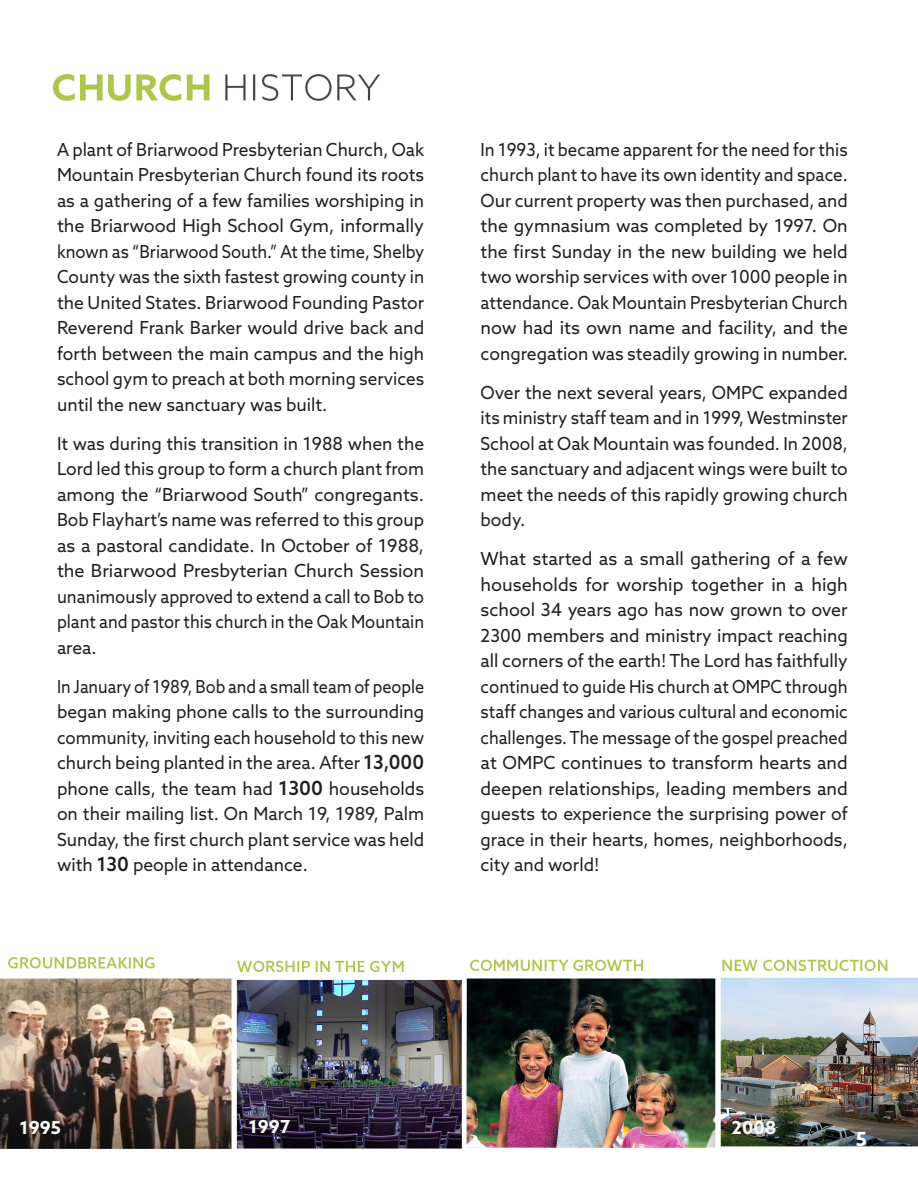
<style>
.page{position:relative;width:918px;height:1188px;background:#fff}
.page>*{position:absolute;margin:0;border:0;box-sizing:border-box;transform-origin:0 0}
.t1{font:700 19.5px "Azo Sans";color:#fff}
.t2{font:18px/25.5px "Azo Sans";color:#231f20;text-align:justify}
.t3{font:18px/25.5px "Azo Sans";color:#231f20;text-align:justify;scale:.96 1}
.t4{font:18px/25.5px "Azo Sans";color:#231f20;text-align:justify;scale:.94 1}
.t5{font:18px/25.5px "Azo Sans";color:#231f20;text-align:justify;scale:.9 1}
.t6{font:700 18px "Azo Sans";color:#f8f7ef}
.s1{font-weight:500;font-size:19.5px}
</style>
<div class="page">
<img style="left:0;top:74px;width:918px;height:1075px">
<p class="t3" style="left:57px;top:136px;width:384px">A plant of Briarwood Presbyterian Church, Oak Mountain Presbyterian Church found its roots as a gathering of a few families worshiping in the Briarwood High School Gym, informally known as “Briarwood South.” At the time, Shelby County was the sixth fastest growing county in the United States. Briarwood Founding Pastor Reverend Frank Barker would drive back and forth between the main campus and the high school gym to preach at both morning services until the new sanctuary was built.</p>
<p class="t2" style="left:57px;top:430px;width:369px">It was during this transition in 1988 when the Lord led this group to form a church plant from among the “Briarwood South” congregants.<br>Bob Flayhart’s name was referred to this group as a pastoral candidate. In October of 1988, the Briarwood Presbyterian Church Session unanimously approved to extend a call to Bob to plant and pastor this church in the Oak Mountain area.</p>
<p class="t5" style="left:57px;top:673px;width:410px">In January of 1989, Bob and a small team of people began making phone calls to the surrounding community, inviting each household to this new church being planted in the area. After <span class="s1">13,000 </span>phone calls, the team had <span class="s1">1300</span> households on their mailing list. On March 19, 1989, Palm Sunday, the first church plant service was held with <span class="s1">130</span> people in attendance.</p>
<p class="t4" style="left:481px;top:136px;width:392px">In 1993, it became apparent for the need for this church plant to have its own identity and space.<br>Our current property was then purchased, and the gymnasium was completed by 1997. On the first Sunday in the new building we held two worship services with over 1000 people in attendance. Oak Mountain Presbyterian Church now had its own name and facility, and the congregation was steadily growing in number.</p>
<p class="t2" style="left:481px;top:379px;width:369px">Over the next several years, OMPC expanded its ministry staff team and in 1999, Westminster School at Oak Mountain was founded. In 2008, the sanctuary and adjacent wings were built to meet the needs of this rapidly growing church body.</p>
<p class="t2" style="left:481px;top:546px;width:369px">What started as a small gathering of a few households for worship together in a high school 34 years ago has now grown to over 2300 members and ministry impact reaching all corners of the earth! The Lord has faithfully continued to guide His church at OMPC through staff changes and various cultural and economic challenges. The message of the gospel preached at OMPC continues to transform hearts and deepen relationships, leading members and guests to experience the surprising power of grace in their hearts, homes, neighborhoods, city and world!</p>
<p class="t6" style="left:20px;top:1116px;width:43px">1995</p>
<p class="t6" style="left:249px;top:1114px;width:43px">1997</p>
<p class="t6" style="left:732px;top:1116px;width:46px">2008</p>
<p class="t1" style="left:856px;top:1126px;width:13px">5</p>
</div>
